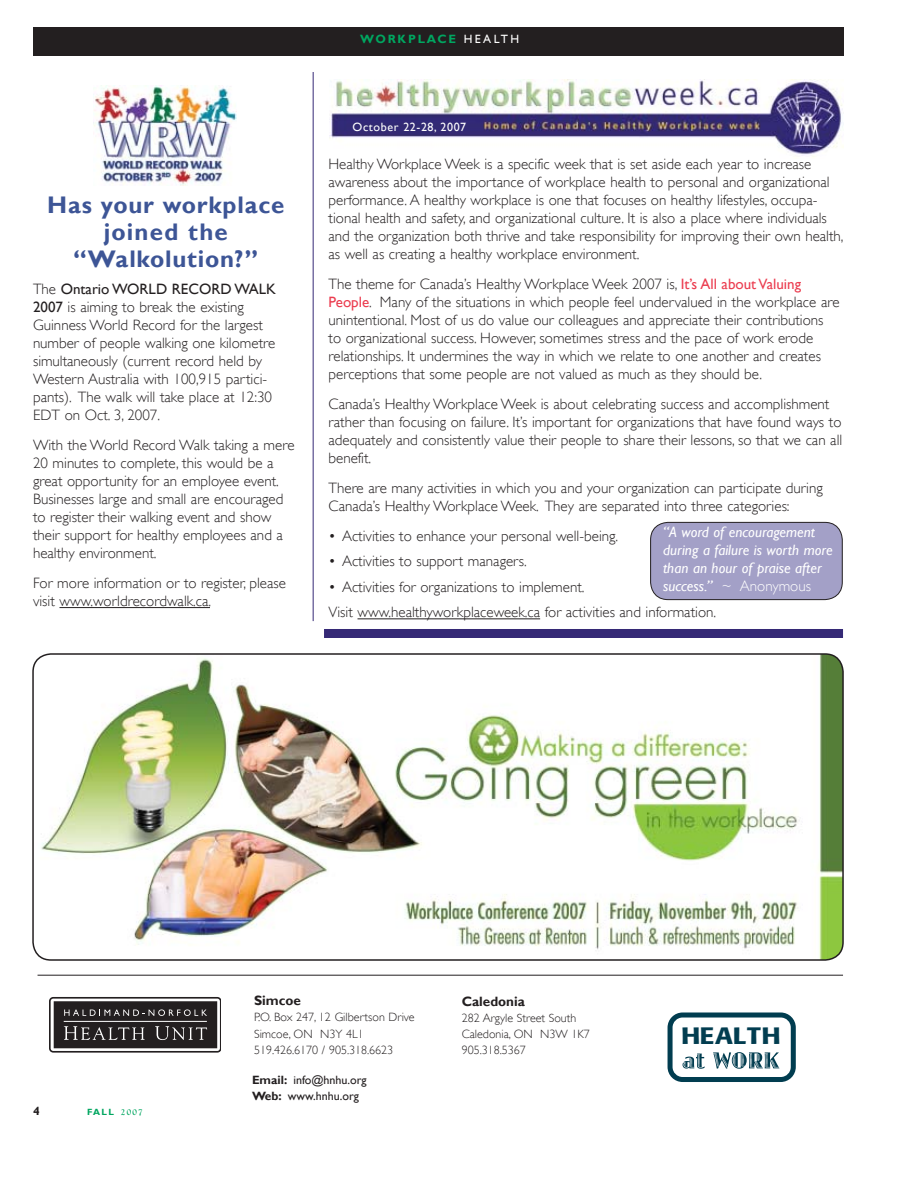
<style>
.page{position:relative;width:918px;height:1188px;background:#fff}
.page>*{position:absolute;margin:0;border:0;box-sizing:border-box;transform-origin:0 0}
.t1{font:700 24px/27px "Gill Sans";letter-spacing:.035em;color:#3d5596;text-align:center}
.t2{font:300 15px/18px "Gill Sans";color:#231f20}
.t3{font:italic 15px/18px "Gill Sans";color:#fff}
.t4{font:700 13.5px "Gill Sans";color:#231f20}
.t5{font:300 12px/16px "Gill Sans";color:#231f20}
.t6{font:12px/16.2px "Gill Sans";color:#231f20}
.t7{font:12px "Gill Sans";letter-spacing:.05em;color:#fff}
.t8{font:700 12px "Gill Sans";letter-spacing:.15em;color:#00a660}
.t9{font:700 12px "Gill Sans";color:#231f20}
.t10{font:700 9px "Gill Sans";color:#00a660}
.s1{font-weight:400}
.s2{font-weight:400;color:#fff}
.s3{font-weight:400;color:#eb3d50}
.s4{font-weight:300;font-style:normal}
.s5{font-family:"Goudy Old Style T"}
.s6{font-weight:700}
</style>
<div class="page">
<div style="left:33px;top:27px;width:810px;height:28px;background:#231f20"></div>
<img style="left:329px;top:80px;width:514px;height:77px">
<hr style="left:358px;top:618px;width:182px;height:1px;background:#231f20">
<div style="left:651px;top:522px;width:191px;height:78px;background:#a3a0c7;border-radius:18px"></div>
<div style="left:650px;top:522px;width:193px;height:78px;border:1px solid #231f20;border-radius:18px"></div>
<div style="left:324px;top:629px;width:519px;height:9px;background:#352976"></div>
<hr style="left:313px;top:72px;width:1px;height:549px;background:#352976">
<img style="left:93px;top:86px;width:143px;height:100px">
<img style="left:33px;top:654px;width:810px;height:306px;border-radius:18px">
<div style="left:32px;top:653px;width:812px;height:308px;border:2px solid #231f20;border-radius:18px"></div>
<hr style="left:59px;top:607px;width:151px;height:1px;background:#231f20">
<hr style="left:38px;top:975px;width:805px;height:1px;background:#231f20">
<svg style="left:50px;top:998px;width:171px;height:54px"></svg>
<div style="left:49px;top:997px;width:172px;height:56px;border:2px solid #231f20;border-radius:3px"></div>
<div style="left:54px;top:1001px;width:163px;height:47px;background:#231f20"></div>
<svg style="left:64px;top:1009px;width:143px;height:7px"></svg>
<svg style="left:64px;top:1026px;width:81px;height:14px"></svg>
<svg style="left:155px;top:1026px;width:52px;height:14px"></svg>
<hr style="left:64px;top:1021px;width:143px;height:1px;background:#fff">
<svg style="left:668px;top:1012px;width:128px;height:70px"></svg>
<h1 class="t1" style="left:47px;top:191px;width:239px">Has your workplace joined the “Walkolution?”</h1>
<p class="t2" style="left:33px;top:280px;width:244px">The <span class="s1">Ontario WORLD RECORD WALK 2007</span> is aiming to break the existing Guinness World Record for the largest number of people walking one kilometre simultaneously (current record held by Western Australia with 100,915 partici&shy;pants). The walk will take place at 12:30<br>EDT on Oct. 3, 2007.</p>
<p class="t2" style="left:33px;top:436px;width:263px">With the World Record Walk taking a mere 20 minutes to complete, this would be a great opportunity for an employee event.<br>Businesses large and small are encouraged to register their walking event and show their support for healthy employees and a healthy environment.</p>
<p class="t2" style="left:33px;top:574px;width:254px">For more information or to register, please visit www.worldrecordwalk.ca.</p>
<p class="t8" style="left:360px;top:32px;width:160px">WORKPLACE <span class="s2">HEALTH</span></p>
<p class="t7" style="left:353px;top:120px;width:115px">October 22-28, 2007</p>
<p class="t2" style="left:329px;top:155px;width:517px">Healthy Workplace Week is a specific week that is set aside each year to increase awareness about the importance of workplace health to personal and organizational performance. A healthy workplace is one that focuses on healthy lifestyles, occupa&shy;tional health and safety, and organizational culture. It is also a place where individuals and the organization both thrive and take responsibility for improving their own health, as well as creating a healthy workplace environment.</p>
<p class="t2" style="left:329px;top:275px;width:513px">The theme for Canada’s Healthy Workplace Week 2007 is, <span class="s3">It’s All about Valuing People</span>. Many of the situations in which people feel undervalued in the workplace are unintentional. Most of us do value our colleagues and appreciate their contributions to organizational success. However, sometimes stress and the pace of work erode relationships. It undermines the way in which we relate to one another and creates perceptions that some people are not valued as much as they should be.</p>
<p class="t2" style="left:329px;top:395px;width:515px">Canada’s Healthy Workplace Week is about celebrating success and accomplishment rather than focusing on failure. It’s important for organizations that have found ways to adequately and consistently value their people to share their lessons, so that we can all benefit.</p>
<p class="t2" style="left:329px;top:479px;width:496px">There are many activities in which you and your organization can participate during<br>Canada’s Healthy Workplace Week. They are separated into three categories:</p>
<p class="t2" style="left:329px;top:527px;width:291px">• Activities to enhance your personal well-being.</p>
<p class="t2" style="left:329px;top:552px;width:200px">• Activities to support managers.</p>
<p class="t2" style="left:329px;top:574px;width:389px;line-height:25.5px">• Activities for organizations to implement.<br>Visit www.healthyworkplaceweek.ca for activities and information.</p>
<p class="t3" style="left:663px;top:523px;width:171px">“A word of encouragement during a failure is worth more than an hour of praise after success.” <span class="s4">~ Anonymous</span></p>
<p class="t9" style="left:33px;top:1104px;width:8px">4</p>
<p class="t10" style="left:87px;top:1107px;width:57px">FALL <span class="s5">2007</span></p>
<p class="t4" style="left:254px;top:993px;width:48px">Simcoe</p>
<p class="t5" style="left:254px;top:1009px;width:162px">P.O. Box 247, 12 Gilbertson Drive<br>Simcoe, ON N3Y 4L1<br>519.426.6170 / 905.318.6623</p>
<p class="t6" style="left:252px;top:1072px;width:116px"><span class="s6">Email:</span> info@hnhu.org<br><span class="s6">Web:</span> www.hnhu.org</p>
<p class="t4" style="left:462px;top:993px;width:65px">Caledonia</p>
<p class="t5" style="left:462px;top:1010px;width:130px">282 Argyle Street South<br>Caledonia, ON N3W 1K7<br>905.318.5367</p>
</div>
